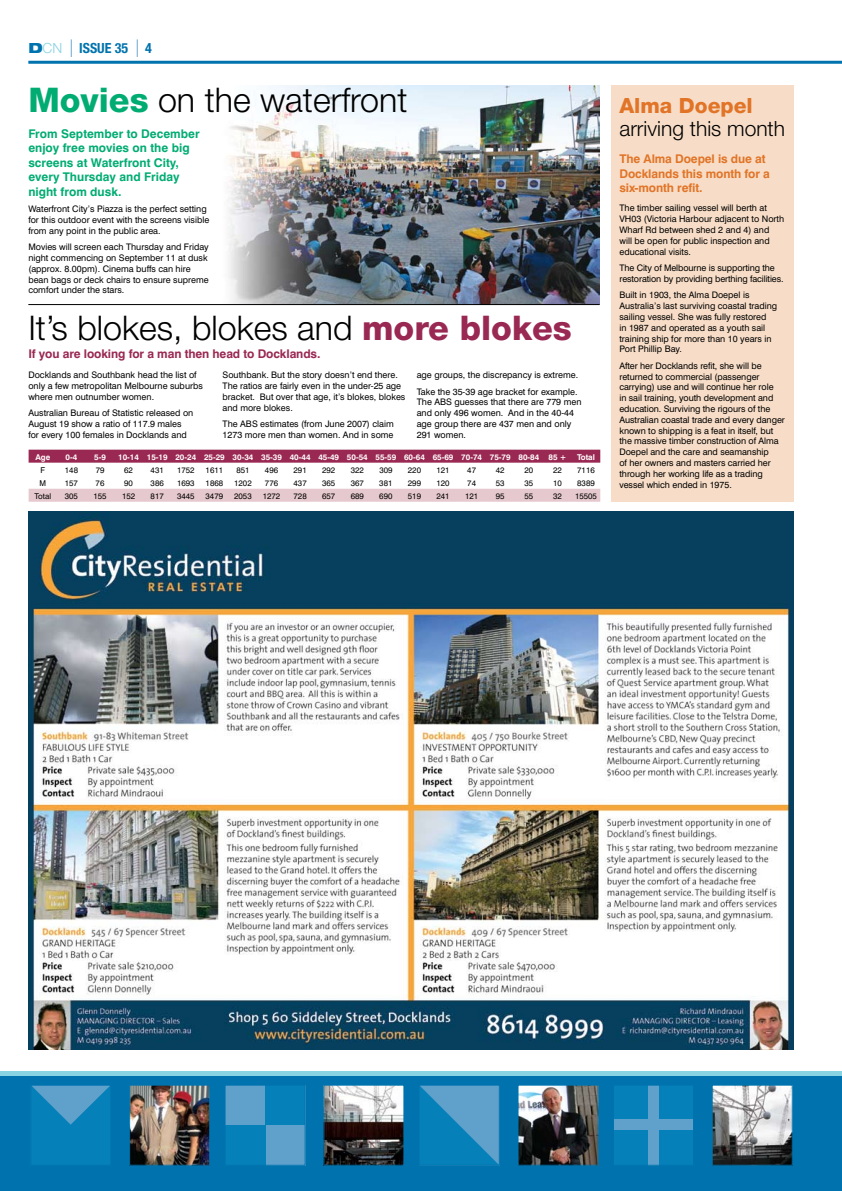
<style>
.page{position:relative;width:842px;height:1191px;background:#fff}
.page>*{position:absolute;margin:0;border:0;box-sizing:border-box;transform-origin:0 0}
.t1{font:300 34px "Helvetica Neue";color:#000}
.t2{font:300 21px "Helvetica Neue";color:#000}
.t3{font:800 21px "Helvetica Neue";color:#e17427}
.t4{font:700 condensed 14px "Helvetica Neue";color:#0073ae}
.t5{font:700 12px/14.4px "Swiss 721 BT";color:#00ac72}
.t6{font:700 12px/14.4px "Swiss 721 BT";letter-spacing:-.01em;color:#e17427}
.t7{font:700 12px "Swiss 721 BT";letter-spacing:-.01em;color:#992852}
.t8{font:9px/10.8px "Swiss 721 BT";color:#000}
.t9{font:8px "Swiss 721 BT";color:#000}
.t10{font:700 8px "Swiss 721 BT";color:#fff}
.s1{font-weight:900;font-stretch:expanded}
.s2{font-weight:300;font-stretch:normal;color:#89d4e2}
.s3{font-weight:800;color:#00ac72}
.s4{font-weight:800;color:#992852}
</style>
<div class="page">
<div style="left:0;top:1071px;width:842px;height:12px;background:#89d4e2"></div>
<div style="left:0;top:1076px;width:842px;height:115px;background:#0073ae"></div>
<div style="left:31px;top:1085px;width:80px;height:80px;background:#0680b9"></div>
<svg style="left:32px;top:1086px;width:77px;height:38px"></svg>
<div style="left:30px;top:1084px;width:81px;height:81px;border:1px solid #0073ae"></div>
<div style="left:225px;top:1085px;width:80px;height:80px;background:#60a1cc"></div>
<div style="left:225px;top:1124px;width:40px;height:41px;background:#0680b9"></div>
<div style="left:265px;top:1085px;width:40px;height:39px;background:#0680b9"></div>
<div style="left:225px;top:1084px;width:81px;height:81px;border:1px solid #0073ae"></div>
<svg style="left:421px;top:1086px;width:77px;height:77px"></svg>
<div style="left:419px;top:1084px;width:81px;height:81px;border:1px solid #0073ae"></div>
<div style="left:613px;top:1085px;width:80px;height:80px;background:#0680b9"></div>
<div style="left:648px;top:1085px;width:11px;height:80px;background:#60a1cc"></div>
<div style="left:613px;top:1119px;width:80px;height:11px;background:#60a1cc"></div>
<div style="left:613px;top:1084px;width:81px;height:81px;border:1px solid #0073ae"></div>
<svg style="left:71px;top:39px;width:1px;height:18px"></svg>
<hr style="left:28px;top:61px;width:814px;height:3px;background:#0073ae">
<svg style="left:137px;top:39px;width:1px;height:18px"></svg>
<img style="left:714px;top:1086px;width:77px;height:77px">
<div style="left:712px;top:1084px;width:81px;height:81px;border:1px solid #0073ae"></div>
<img style="left:519px;top:1086px;width:78px;height:77px">
<div style="left:517px;top:1084px;width:82px;height:81px;border:1px solid #0073ae"></div>
<img style="left:325px;top:1086px;width:77px;height:77px">
<div style="left:323px;top:1084px;width:81px;height:81px;border:1px solid #0073ae"></div>
<img style="left:131px;top:1086px;width:77px;height:77px">
<div style="left:129px;top:1084px;width:81px;height:81px;border:1px solid #0073ae"></div>
<img style="left:228px;top:85px;width:372px;height:219px">
<svg style="left:29px;top:449px;width:571px;height:13px;background:#9e325a"></svg>
<svg style="left:29px;top:489px;width:571px;height:13px;background:#e6cace"></svg>
<hr style="left:28px;top:304px;width:572px;height:1px;background:#000">
<div style="left:611px;top:85px;width:183px;height:416px;background:#f7ddc7"></div>
<img style="left:28px;top:511px;width:766px;height:538px">
<h3 class="t4" style="left:28px;top:40px;width:125px"><span class="s1">D</span><span class="s2">CN</span> ISSUE 35 4</h3>
<h1 class="t1" style="left:28px;top:79px;width:381px"><span class="s3">Movies</span> on the waterfront</h1>
<h2 class="t3" style="left:619px;top:92px;width:135px">Alma Doepel</h2>
<h2 class="t2" style="left:619px;top:115px;width:167px">arriving this month</h2>
<h3 class="t6" style="left:619px;top:152px;width:152px">The Alma Doepel is due at<br>Docklands this month for a six-month refit.</h3>
<p class="t8" style="left:619px;top:203px;width:166px">The timber sailing vessel will berth at VH03 (Victoria Harbour adjacent to North Wharf Rd between shed 2 and 4) and<br>will be open for public inspection and educational visits.</p>
<p class="t8" style="left:619px;top:262px;width:166px">The City of Melbourne is supporting the restoration by providing berthing facilities.</p>
<p class="t8" style="left:619px;top:290px;width:159px">Built in 1903, the Alma Doepel is Australia’s last surviving coastal trading sailing vessel. She was fully restored<br>in 1987 and operated as a youth sail training ship for more than 10 years in Port Phillip Bay.</p>
<p class="t8" style="left:619px;top:360px;width:167px">After her Docklands refit, she will be returned to commercial (passenger carrying) use and will continue her role<br>in sail training, youth development and education. Surviving the rigours of the Australian coastal trade and every danger known to shipping is a feat in itself, but the massive timber construction of Alma Doepel and the care and seamanship<br>of her owners and masters carried her through her working life as a trading vessel which ended in 1975.</p>
<h3 class="t5" style="left:28px;top:126px;width:173px">From September to December enjoy free movies on the big screens at Waterfront City, every Thursday and Friday night from dusk.</h3>
<p class="t8" style="left:28px;top:203px;width:182px">Waterfront City’s Piazza is the perfect setting for this outdoor event with the screens visible from any point in the public area.</p>
<p class="t8" style="left:28px;top:241px;width:182px">Movies will screen each Thursday and Friday night commencing on September 11 at dusk (approx. 8.00pm). Cinema buffs can hire bean bags or deck chairs to ensure supreme comfort under the stars.</p>
<h1 class="t1" style="left:28px;top:307px;width:545px">It’s blokes, blokes and <span class="s4">more blokes</span></h1>
<h3 class="t7" style="left:28px;top:346px;width:294px">If you are looking for a man then head to Docklands.</h3>
<p class="t8" style="left:28px;top:369px;width:176px">Docklands and Southbank head the list of only a few metropolitan Melbourne suburbs where men outnumber women.</p>
<p class="t8" style="left:28px;top:407px;width:167px">Australian Bureau of Statistic released on<br>August 19 show a ratio of 117.9 males for every 100 females in Docklands and</p>
<p class="t8" style="left:223px;top:369px;width:184px">Southbank. But the story doesn’t end there.<br>The ratios are fairly even in the under-25 age bracket. But over that age, it’s blokes, blokes and more blokes.</p>
<p class="t8" style="left:223px;top:418px;width:173px">The ABS estimates (from June 2007) claim<br>1273 more men than women. And in some</p>
<p class="t8" style="left:417px;top:366px;width:163px;line-height:16.5px">age groups, the discrepancy is extreme.<br>Take the 35-39 age bracket for example.</p>
<p class="t8" style="left:417px;top:397px;width:166px">The ABS guesses that there are 779 men and only 496 women. And in the 40-44 age group there are 437 men and only<br>291 women.</p>
<p class="t10" style="left:35px;top:452px;width:16px">Age</p>
<p class="t10" style="left:66px;top:452px;width:13px">0-4</p>
<p class="t10" style="left:94px;top:452px;width:13px">5-9</p>
<p class="t10" style="left:118px;top:452px;width:450px">10-14 15-19 20-24 25-29 30-34 35-39 40-44 45-49 50-54 55-59 60-64 65-69 70-74 75-79 80-84 85 +</p>
<p class="t10" style="left:577px;top:452px;width:19px">Total</p>
<p class="t9" style="left:41px;top:465px;width:6px">F</p>
<p class="t9" style="left:65px;top:465px;width:15px">148</p>
<p class="t9" style="left:96px;top:465px;width:10px">79</p>
<p class="t9" style="left:124px;top:465px;width:10px">62</p>
<p class="t9" style="left:151px;top:465px;width:15px">431</p>
<p class="t9" style="left:177px;top:465px;width:19px">1752</p>
<p class="t9" style="left:206px;top:465px;width:19px">1611</p>
<p class="t9" style="left:236px;top:465px;width:15px">851</p>
<p class="t9" style="left:265px;top:465px;width:15px">496</p>
<p class="t9" style="left:294px;top:465px;width:15px">291</p>
<p class="t9" style="left:322px;top:465px;width:15px">292</p>
<p class="t9" style="left:351px;top:465px;width:15px">322</p>
<p class="t9" style="left:379px;top:465px;width:15px">309</p>
<p class="t9" style="left:408px;top:465px;width:15px">220</p>
<p class="t9" style="left:436px;top:465px;width:15px">121</p>
<p class="t9" style="left:467px;top:465px;width:10px">47</p>
<p class="t9" style="left:496px;top:465px;width:10px">42</p>
<p class="t9" style="left:524px;top:465px;width:10px">20</p>
<p class="t9" style="left:553px;top:465px;width:10px">22</p>
<p class="t9" style="left:577px;top:465px;width:19px">7116</p>
<p class="t9" style="left:40px;top:478px;width:8px">M</p>
<p class="t9" style="left:65px;top:478px;width:15px">157</p>
<p class="t9" style="left:96px;top:478px;width:10px">76</p>
<p class="t9" style="left:124px;top:478px;width:10px">90</p>
<p class="t9" style="left:151px;top:478px;width:15px">386</p>
<p class="t9" style="left:177px;top:478px;width:19px">1693</p>
<p class="t9" style="left:206px;top:478px;width:19px">1868</p>
<p class="t9" style="left:234px;top:478px;width:19px">1202</p>
<p class="t9" style="left:265px;top:478px;width:15px">776</p>
<p class="t9" style="left:294px;top:478px;width:15px">437</p>
<p class="t9" style="left:322px;top:478px;width:15px">365</p>
<p class="t9" style="left:351px;top:478px;width:15px">367</p>
<p class="t9" style="left:379px;top:478px;width:15px">381</p>
<p class="t9" style="left:408px;top:478px;width:15px">299</p>
<p class="t9" style="left:436px;top:478px;width:15px">120</p>
<p class="t9" style="left:467px;top:478px;width:10px">74</p>
<p class="t9" style="left:496px;top:478px;width:10px">53</p>
<p class="t9" style="left:524px;top:478px;width:10px">35</p>
<p class="t9" style="left:553px;top:478px;width:10px">10</p>
<p class="t9" style="left:577px;top:478px;width:19px">8389</p>
<p class="t9" style="left:35px;top:491px;width:18px">Total</p>
<p class="t9" style="left:65px;top:491px;width:15px">305</p>
<p class="t9" style="left:93px;top:491px;width:15px">155</p>
<p class="t9" style="left:122px;top:491px;width:15px">152</p>
<p class="t9" style="left:151px;top:491px;width:15px">817</p>
<p class="t9" style="left:177px;top:491px;width:19px">3445</p>
<p class="t9" style="left:206px;top:491px;width:19px">3479</p>
<p class="t9" style="left:234px;top:491px;width:19px">2053</p>
<p class="t9" style="left:263px;top:491px;width:19px">1272</p>
<p class="t9" style="left:294px;top:491px;width:15px">728</p>
<p class="t9" style="left:322px;top:491px;width:15px">657</p>
<p class="t9" style="left:351px;top:491px;width:15px">689</p>
<p class="t9" style="left:379px;top:491px;width:15px">690</p>
<p class="t9" style="left:408px;top:491px;width:15px">519</p>
<p class="t9" style="left:436px;top:491px;width:15px">241</p>
<p class="t9" style="left:465px;top:491px;width:15px">121</p>
<p class="t9" style="left:496px;top:491px;width:10px">95</p>
<p class="t9" style="left:524px;top:491px;width:10px">55</p>
<p class="t9" style="left:553px;top:491px;width:10px">32</p>
<p class="t9" style="left:575px;top:491px;width:23px">15505</p>
</div>
